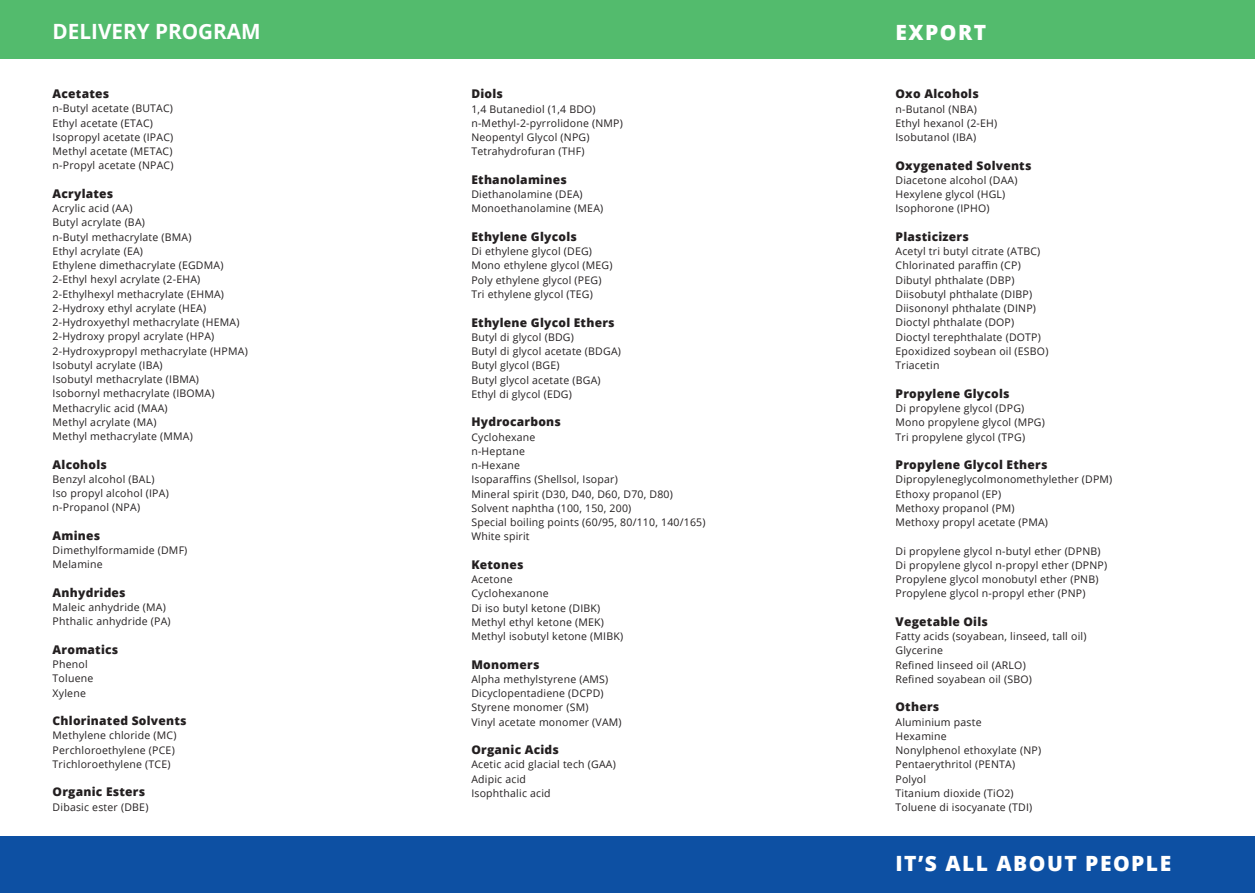
<style>
.page{position:relative;width:1255px;height:893px;background:#fff}
.page>*{position:absolute;margin:0;border:0;box-sizing:border-box;transform-origin:0 0}
.t1{font:800 21px "Open Sans";letter-spacing:.07em;color:#fff}
.t2{font:700 21px "Open Sans";color:#fff}
.t3{font:800 12px "Open Sans";letter-spacing:.02em;color:#231f20}
.t4{font:10.5px/14.2px "Open Sans";letter-spacing:.02em;color:#231f20}
</style>
<div class="page">
<div style="left:0;top:836px;width:1254px;height:57px;background:#0d50a3"></div>
<div style="left:0;top:0;width:1254px;height:58px;background:#53bb6d"></div>
<h1 class="t2" style="left:53px;top:16px;width:209px">DELIVERY PROGRAM</h1>
<p class="t3" style="left:53px;top:85px;width:58px">Acetates</p>
<p class="t4" style="left:53px;top:101px;width:122px">n-Butyl acetate (BUTAC)<br>Ethyl acetate (ETAC)<br>Isopropyl acetate (IPAC)<br>Methyl acetate (METAC) n-Propyl acetate (NPAC)</p>
<p class="t3" style="left:53px;top:184px;width:62px">Acrylates</p>
<p class="t4" style="left:53px;top:201px;width:197px">Acrylic acid (AA)<br>Butyl acrylate (BA)<br>n-Butyl methacrylate (BMA)<br>Ethyl acrylate (EA)<br>Ethylene dimethacrylate (EGDMA)<br>2-Ethyl hexyl acrylate (2-EHA)<br>2-Ethylhexyl methacrylate (EHMA)<br>2-Hydroxy ethyl acrylate (HEA)<br>2-Hydroxyethyl methacrylate (HEMA)<br>2-Hydroxy propyl acrylate (HPA)<br>2-Hydroxypropyl methacrylate (HPMA)<br>Isobutyl acrylate (IBA)<br>Isobutyl methacrylate (IBMA)<br>Isobornyl methacrylate (IBOMA)<br>Methacrylic acid (MAA)<br>Methyl acrylate (MA)<br>Methyl methacrylate (MMA)</p>
<p class="t3" style="left:53px;top:455px;width:56px">Alcohols</p>
<p class="t4" style="left:53px;top:472px;width:118px">Benzyl alcohol (BAL)<br>Iso propyl alcohol (IPA) n-Propanol (NPA)</p>
<p class="t3" style="left:53px;top:526px;width:49px">Amines</p>
<p class="t4" style="left:53px;top:543px;width:136px">Dimethylformamide (DMF)<br>Melamine</p>
<p class="t3" style="left:53px;top:583px;width:75px">Anhydrides</p>
<p class="t4" style="left:53px;top:600px;width:120px">Maleic anhydride (MA)<br>Phthalic anhydride (PA)</p>
<p class="t3" style="left:53px;top:640px;width:67px">Aromatics</p>
<p class="t4" style="left:53px;top:657px;width:42px">Phenol<br>Toluene<br>Xylene</p>
<p class="t3" style="left:53px;top:712px;width:135px">Chlorinated Solvents</p>
<p class="t4" style="left:53px;top:728px;width:125px">Methylene chloride (MC)<br>Perchloroethylene (PCE)<br>Trichloroethylene (TCE)</p>
<p class="t3" style="left:53px;top:783px;width:94px">Organic Esters</p>
<p class="t4" style="left:53px;top:799px;width:97px">Dibasic ester (DBE)</p>
<p class="t3" style="left:471px;top:85px;width:33px">Diols</p>
<p class="t4" style="left:471px;top:102px;width:153px">1,4 Butanediol (1,4 BDO) n-Methyl-2-pyrrolidone (NMP)<br>Neopentyl Glycol (NPG)<br>Tetrahydrofuran (THF)</p>
<p class="t3" style="left:471px;top:170px;width:97px">Ethanolamines</p>
<p class="t4" style="left:471px;top:187px;width:133px">Diethanolamine (DEA)<br>Monoethanolamine (MEA)</p>
<p class="t3" style="left:471px;top:227px;width:107px">Ethylene Glycols</p>
<p class="t4" style="left:471px;top:244px;width:143px">Di ethylene glycol (DEG)<br>Mono ethylene glycol (MEG)<br>Poly ethylene glycol (PEG)<br>Tri ethylene glycol (TEG)</p>
<p class="t3" style="left:471px;top:313px;width:145px">Ethylene Glycol Ethers</p>
<p class="t4" style="left:471px;top:330px;width:151px">Butyl di glycol (BDG)<br>Butyl di glycol acetate (BDGA)<br>Butyl glycol (BGE)<br>Butyl glycol acetate (BGA)<br>Ethyl di glycol (EDG)</p>
<p class="t3" style="left:471px;top:413px;width:91px">Hydrocarbons</p>
<p class="t4" style="left:471px;top:429px;width:236px">Cyclohexane<br>n-Heptane<br>n-Hexane<br>Isoparaffins (Shellsol, Isopar)<br>Mineral spirit (D30, D40, D60, D70, D80)<br>Solvent naphtha (100, 150, 200)<br>Special boiling points (60/95, 80/110, 140/165)<br>White spirit</p>
<p class="t3" style="left:471px;top:555px;width:54px">Ketones</p>
<p class="t4" style="left:471px;top:572px;width:153px">Acetone<br>Cyclohexanone<br>Di iso butyl ketone (DIBK)<br>Methyl ethyl ketone (MEK)<br>Methyl isobutyl ketone (MIBK)</p>
<p class="t3" style="left:471px;top:655px;width:70px">Monomers</p>
<p class="t4" style="left:471px;top:672px;width:152px">Alpha methylstyrene (AMS)<br>Dicyclopentadiene (DCPD)<br>Styrene monomer (SM)<br>Vinyl acetate monomer (VAM)</p>
<p class="t3" style="left:471px;top:740px;width:89px">Organic Acids</p>
<p class="t4" style="left:471px;top:757px;width:146px">Acetic acid glacial tech (GAA)<br>Adipic acid<br>Isophthalic acid</p>
<h1 class="t1" style="left:895px;top:17px;width:92px">EXPORT</h1>
<p class="t3" style="left:895px;top:85px;width:85px">Oxo Alcohols</p>
<p class="t4" style="left:895px;top:102px;width:103px">n-Butanol (NBA)<br>Ethyl hexanol (2-EH)<br>Isobutanol (IBA)</p>
<p class="t3" style="left:895px;top:156px;width:137px">Oxygenated Solvents</p>
<p class="t4" style="left:895px;top:173px;width:123px">Diacetone alcohol (DAA)<br>Hexylene glycol (HGL)<br>Isophorone (IPHO)</p>
<p class="t3" style="left:895px;top:227px;width:75px">Plasticizers</p>
<p class="t4" style="left:895px;top:244px;width:154px">Acetyl tri butyl citrate (ATBC)<br>Chlorinated paraffin (CP)<br>Dibutyl phthalate (DBP)<br>Diisobutyl phthalate (DIBP)<br>Diisononyl phthalate (DINP)<br>Dioctyl phthalate (DOP)<br>Dioctyl terephthalate (DOTP)<br>Epoxidized soybean oil (ESBO)<br>Triacetin</p>
<p class="t3" style="left:895px;top:384px;width:116px">Propylene Glycols</p>
<p class="t4" style="left:895px;top:401px;width:151px">Di propylene glycol (DPG)<br>Mono propylene glycol (MPG)<br>Tri propylene glycol (TPG)</p>
<p class="t3" style="left:895px;top:455px;width:153px">Propylene Glycol Ethers</p>
<p class="t4" style="left:895px;top:472px;width:218px">Dipropyleneglycolmonomethylether (DPM)<br>Ethoxy propanol (EP)<br>Methoxy propanol (PM)<br>Methoxy propyl acetate (PMA)</p>
<p class="t4" style="left:895px;top:543px;width:213px">Di propylene glycol n-butyl ether (DPNB)<br>Di propylene glycol n-propyl ether (DPNP)<br>Propylene glycol monobutyl ether (PNB)<br>Propylene glycol n-propyl ether (PNP)</p>
<p class="t3" style="left:895px;top:612px;width:94px">Vegetable Oils</p>
<p class="t4" style="left:895px;top:629px;width:192px">Fatty acids (soyabean, linseed, tall oil)<br>Glycerine<br>Refined linseed oil (ARLO)<br>Refined soyabean oil (SBO)</p>
<p class="t3" style="left:895px;top:698px;width:45px">Others</p>
<p class="t4" style="left:895px;top:714px;width:147px">Aluminium paste<br>Hexamine<br>Nonylphenol ethoxylate (NP)<br>Pentaerythritol (PENTA)<br>Polyol<br>Titanium dioxide (TiO2)<br>Toluene di isocyanate (TDI)</p>
<h1 class="t1" style="left:895px;top:848px;width:277px">IT’S ALL ABOUT PEOPLE</h1>
</div>
